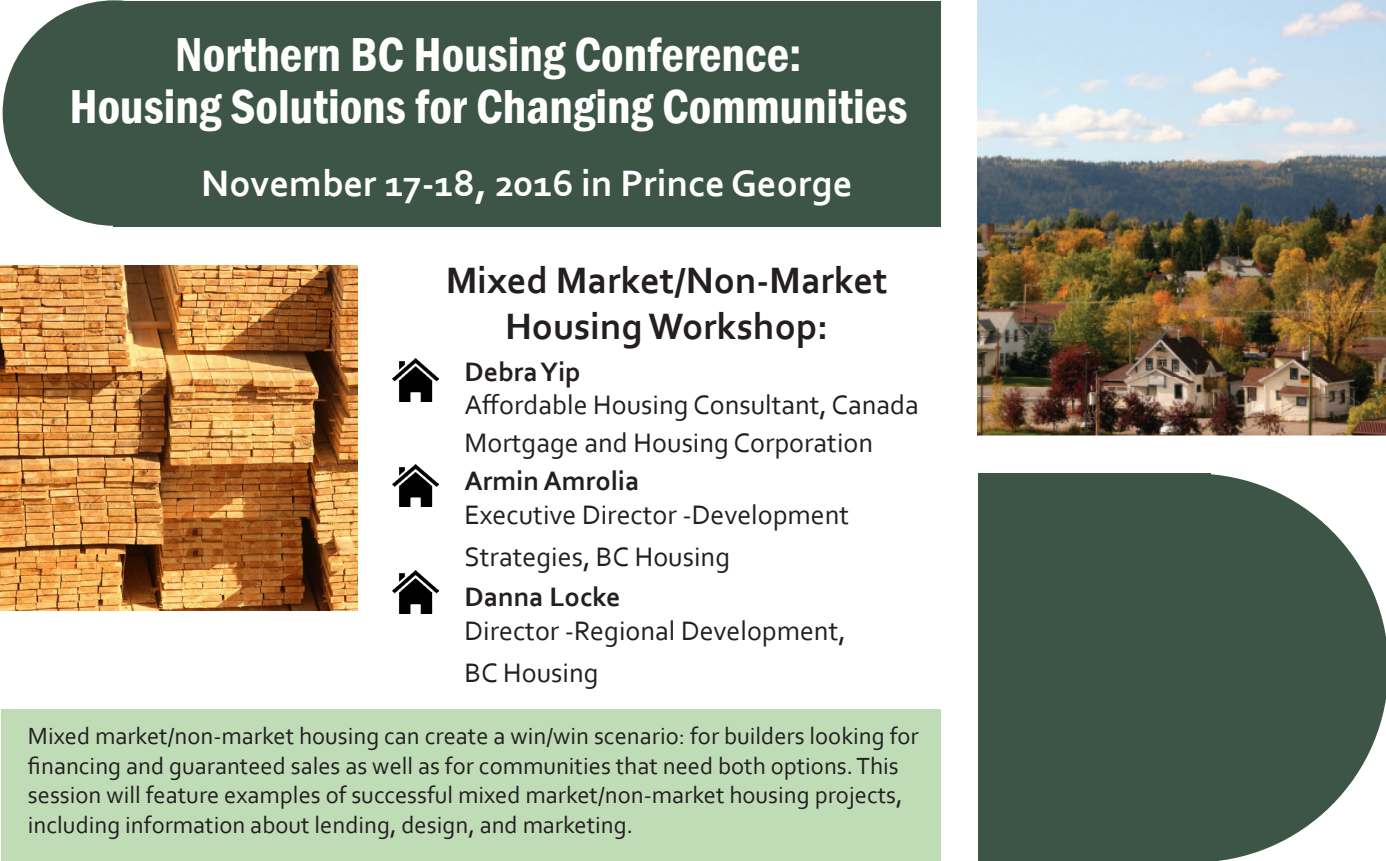
<style>
.page{position:relative;width:1386px;height:861px;background:#fff}
.page>*{position:absolute;margin:0;border:0;box-sizing:border-box;transform-origin:0 0}
.t1{font:600 condensed 49px "Franklin Gothic";color:#fff}
.t2{font:700 38.5px/46.2px "Corbel";color:#231f20;text-align:center}
.t3{font:700 38.5px "Corbel";color:#fff}
.t4{font:28px/37.8px "Corbel";color:#231f20}
.t5{font:700 28px "Corbel";color:#231f20}
.t6{font:24.5px/29.4px "Corbel";color:#231f20}
</style>
<div class="page">
<div style="left:1px;top:710px;width:940px;height:151px;background:#bfdcb7"></div>
<img style="left:1px;top:266px;width:356px;height:344px">
<img style="left:978px;top:0;width:408px;height:436px">
<div style="left:113px;top:1px;width:828px;height:225px;background:#3c5546"></div>
<div style="left:3px;top:0;width:223px;height:226px;background:#3c5546;border-radius:50%"></div>
<div style="left:978px;top:474px;width:233px;height:387px;background:#3c5546"></div>
<svg style="left:1211px;top:474px;width:175px;height:387px;fill:#3c5546"></svg>
<img style="left:393px;top:359px;width:45px;height:43px">
<img style="left:393px;top:464px;width:45px;height:43px">
<img style="left:393px;top:571px;width:45px;height:43px">
<p class="t1" style="left:175px;top:22px;width:628px">Northern BC Housing Conference:</p>
<p class="t1" style="left:69px;top:74px;width:840px">Housing Solutions for Changing Communities</p>
<p class="t3" style="left:201px;top:159px;width:653px">November 17-18, 2016 in Prince George</p>
<p class="t2" style="left:446px;top:256px;width:443px">Mixed Market/Non-Market<br>Housing Workshop:</p>
<p class="t5" style="left:464px;top:354px;width:118px">Debra Yip</p>
<p class="t4" style="left:464px;top:385px;width:456px">Affordable Housing Consultant, Canada<br>Mortgage and Housing Corporation</p>
<p class="t5" style="left:464px;top:464px;width:177px">Armin Amrolia</p>
<p class="t4" style="left:464px;top:493px;width:386px;line-height:42px">Executive Director -Development<br>Strategies, BC Housing</p>
<p class="t5" style="left:464px;top:580px;width:158px">Danna Locke</p>
<p class="t4" style="left:464px;top:611px;width:383px">Director -Regional Development,</p>
<p class="t4" style="left:464px;top:653px;width:136px">BC Housing</p>
<p class="t6" style="left:28px;top:721px;width:892px">Mixed market/non-market housing can create a win/win scenario: for builders looking for financing and guaranteed sales as well as for communities that need both options. This session will feature examples of successful mixed market/non-market housing projects, including information about lending, design, and marketing.</p>
</div>
